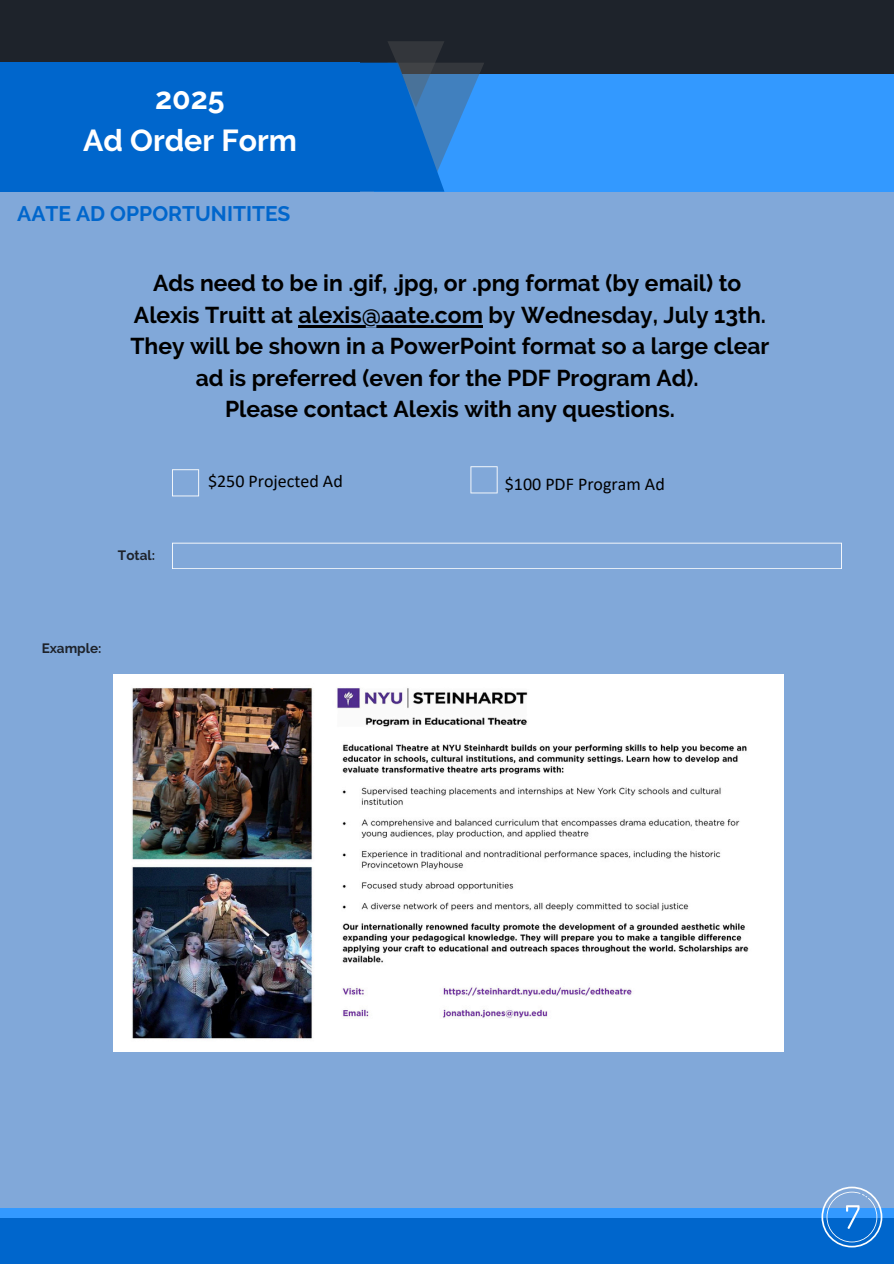
<style>
.page{position:relative;width:894px;height:1264px;background:#fff}
.page>*{position:absolute;margin:0;border:0;box-sizing:border-box;transform-origin:0 0}
.t1{font:700 30.3px/41.7px "Raleway";color:#fff;text-align:center}
.t2{font:700 22.8px/31.5px "Raleway";color:#000;text-align:center}
.t3{font:700 21px "Raleway";color:#06c}
.t4{font:18px "Calibri";color:#000}
.t5{font:700 13.5px "Raleway";color:#1e232b}
</style>
<div class="page">
<div style="left:0;top:0;width:893px;height:1263px;background:#81a8d9"></div>
<div style="left:0;top:1208px;width:893px;height:25px;background:#39f"></div>
<div style="left:0;top:1218px;width:893px;height:45px;background:#06c"></div>
<div style="left:0;top:0;width:893px;height:175px;background:#1e232b"></div>
<div style="left:374px;top:74px;width:519px;height:118px;background:#39f"></div>
<div style="left:0;top:63px;width:359px;height:129px;background:#06c"></div>
<svg style="left:355px;top:41px;width:129px;height:151px"></svg>
<svg style="left:172px;top:542px;width:669px;height:27px"></svg>
<svg style="left:172px;top:469px;width:27px;height:27px"></svg>
<svg style="left:470px;top:466px;width:27px;height:27px"></svg>
<svg style="left:821px;top:1186px;width:61px;height:61px"></svg>
<img style="left:114px;top:674px;width:669px;height:377px">
<hr style="left:298px;top:325px;width:185px;height:2px;background:#000">
<p class="t1" style="left:83px;top:77px;width:215px">2025<br>Ad Order Form</p>
<h2 class="t3" style="left:17px;top:201px;width:275px">AATE AD OPPORTUNITITES</h2>
<h4 class="t2" style="left:134px;top:267px;width:633px">Ads need to be in .gif, .jpg, or .png format (by email) to<br>Alexis Truitt at alexis@aate.com by Wednesday, July 13th.</h4>
<h4 class="t2" style="left:130px;top:330px;width:640px">They will be shown in a PowerPoint format so a large clear ad is preferred (even for the PDF Program Ad).<br>Please contact Alexis with any questions.</h4>
<h3 class="t5" style="left:118px;top:547px;width:39px">Total:</h3>
<p class="t5" style="left:42px;top:640px;width:61px">Example:</p>
<h1 class="t4" style="left:208px;top:474px;width:136px">$250 Projected Ad</h1>
<p class="t4" style="left:504px;top:477px;width:161px">$100 PDF Program Ad</p>
</div>
